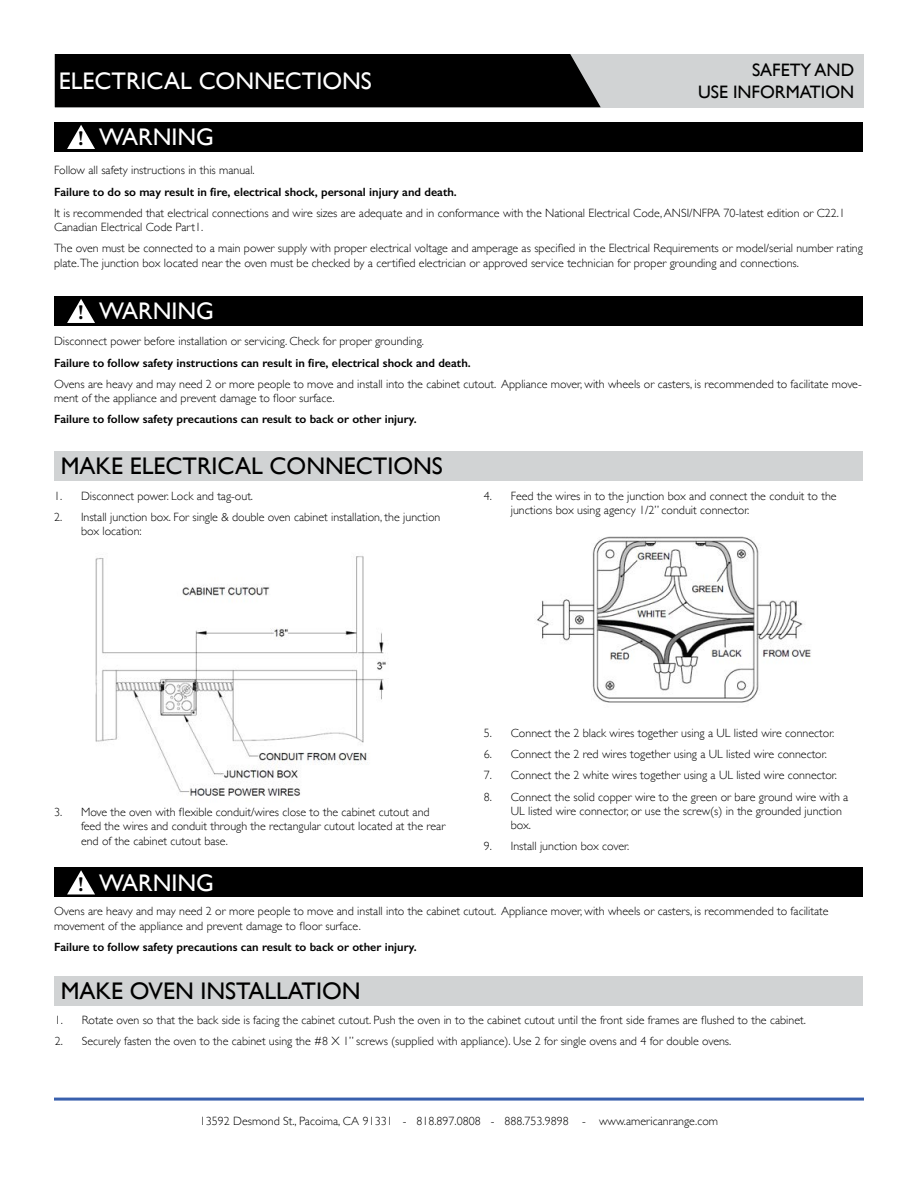
<style>
.page{position:relative;width:918px;height:1188px;background:#fff}
.page>*{position:absolute;margin:0;border:0;box-sizing:border-box;transform-origin:0 0}
.t1{font:24px "Gill Sans";color:#fff}
.t2{font:24px "Gill Sans";color:#000}
.t3{font:18px/21.6px "Gill Sans";color:#000;text-align:right}
.t4{font:300 12px/14.4px "Gill Sans";color:#000}
.t5{font:600 12px "Gill Sans";color:#000}
.s1{font-family:"Minion Pro";font-weight:700;font-stretch:condensed;font-size:21px;color:#000}
</style>
<div class="page">
<hr style="left:54px;top:1098px;width:810px;height:3px;background:#3960ad">
<div style="left:56px;top:54px;width:808px;height:54px;background:#d1d3d4"></div>
<div style="left:55px;top:54px;width:546px;height:53px;background:#000"></div>
<div style="left:55px;top:122px;width:808px;height:30px;background:#000"></div>
<svg style="left:67px;top:125px;width:28px;height:24px"></svg>
<div style="left:55px;top:296px;width:808px;height:30px;background:#000"></div>
<svg style="left:67px;top:299px;width:28px;height:24px"></svg>
<div style="left:55px;top:867px;width:808px;height:30px;background:#000"></div>
<svg style="left:67px;top:870px;width:28px;height:24px"></svg>
<div style="left:54px;top:451px;width:808px;height:30px;background:#d1d3d4"></div>
<div style="left:54px;top:976px;width:808px;height:30px;background:#d1d3d4"></div>
<img style="left:95px;top:556px;width:291px;height:240px">
<img style="left:537px;top:536px;width:274px;height:167px">
<h1 class="t1" style="left:59px;top:67px;width:314px">ELECTRICAL CONNECTIONS</h1>
<h2 class="t3" style="left:698px;top:59px;width:158px">SAFETY AND<br>USE INFORMATION</h2>
<h1 class="t1" style="left:78px;top:123px;width:137px"><span class="s1">!</span> WARNING</h1>
<p class="t4" style="left:54px;top:163px;width:202px">Follow all safety instructions in this manual.</p>
<p class="t5" style="left:54px;top:184px;width:404px">Failure to do so may result in fire, electrical shock, personal injury and death.</p>
<p class="t4" style="left:54px;top:206px;width:793px">It is recommended that electrical connections and wire sizes are adequate and in conformance with the National Electrical Code, ANSI/NFPA 70-latest edition or C22.1<br>Canadian Electrical Code Part1.</p>
<p class="t4" style="left:54px;top:241px;width:810px">The oven must be connected to a main power supply with proper electrical voltage and amperage as specified in the Electrical Requirements or model/serial number rating plate.The junction box located near the oven must be checked by a certified electrician or approved service technician for proper grounding and connections.</p>
<h1 class="t1" style="left:78px;top:297px;width:137px"><span class="s1">!</span> WARNING</h1>
<p class="t4" style="left:54px;top:334px;width:372px">Disconnect power before installation or servicing. Check for proper grounding.</p>
<p class="t5" style="left:54px;top:355px;width:418px">Failure to follow safety instructions can result in fire, electrical shock and death.</p>
<p class="t4" style="left:54px;top:377px;width:809px">Ovens are heavy and may need 2 or more people to move and install into the cabinet cutout. Appliance mover, with wheels or casters, is recommended to facilitate move&shy;ment of the appliance and prevent damage to floor surface.</p>
<p class="t5" style="left:54px;top:412px;width:364px">Failure to follow safety precautions can result to back or other injury.</p>
<h1 class="t2" style="left:61px;top:452px;width:384px">MAKE ELECTRICAL CONNECTIONS</h1>
<p class="t4" style="left:54px;top:489px;width:201px">1. Disconnect power. Lock and tag-out.</p>
<p class="t4" style="left:81px;top:510px;width:361px;text-indent:-27px">2. Install junction box. For single &amp; double oven cabinet installation, the junction box location:</p>
<p class="t4" style="left:511px;top:489px;width:327px;text-indent:-27px">4. Feed the wires in to the junction box and connect the conduit to the junctions box using agency 1/2” conduit connector.</p>
<p class="t4" style="left:81px;top:805px;width:366px;text-indent:-27px">3. Move the oven with flexible conduit/wires close to the cabinet cutout and feed the wires and conduit through the rectangular cutout located at the rear end of the cabinet cutout base.</p>
<h1 class="t1" style="left:78px;top:869px;width:137px"><span class="s1">!</span> WARNING</h1>
<p class="t4" style="left:484px;top:726px;width:352px">5. Connect the 2 black wires together using a UL listed wire connector.</p>
<p class="t4" style="left:484px;top:747px;width:344px">6. Connect the 2 red wires together using a UL listed wire connector.</p>
<p class="t4" style="left:484px;top:768px;width:355px">7. Connect the 2 white wires together using a UL listed wire connector.</p>
<p class="t4" style="left:511px;top:789px;width:339px;text-indent:-27px">8. Connect the solid copper wire to the green or bare ground wire with a<br>UL listed wire connector, or use the screw(s) in the grounded junction box.</p>
<p class="t4" style="left:484px;top:839px;width:147px">9. Install junction box cover.</p>
<p class="t4" style="left:54px;top:904px;width:776px">Ovens are heavy and may need 2 or more people to move and install into the cabinet cutout. Appliance mover, with wheels or casters, is recommended to facilitate movement of the appliance and prevent damage to floor surface.</p>
<p class="t5" style="left:54px;top:940px;width:364px">Failure to follow safety precautions can result to back or other injury.</p>
<h1 class="t2" style="left:61px;top:977px;width:301px">MAKE OVEN INSTALLATION</h1>
<p class="t4" style="left:55px;top:1013px;width:753px">1. Rotate oven so that the back side is facing the cabinet cutout. Push the oven in to the cabinet cutout until the front side frames are flushed to the cabinet.</p>
<p class="t4" style="left:55px;top:1034px;width:678px">2. Securely fasten the oven to the cabinet using the #8 X 1” screws (supplied with appliance). Use 2 for single ovens and 4 for double ovens.</p>
<p class="t4" style="left:200px;top:1114px;width:520px">13592 Desmond St., Pacoima, CA 91331 - 818.897.0808 - 888.753.9898 - www.americanrange.com</p>
</div>
